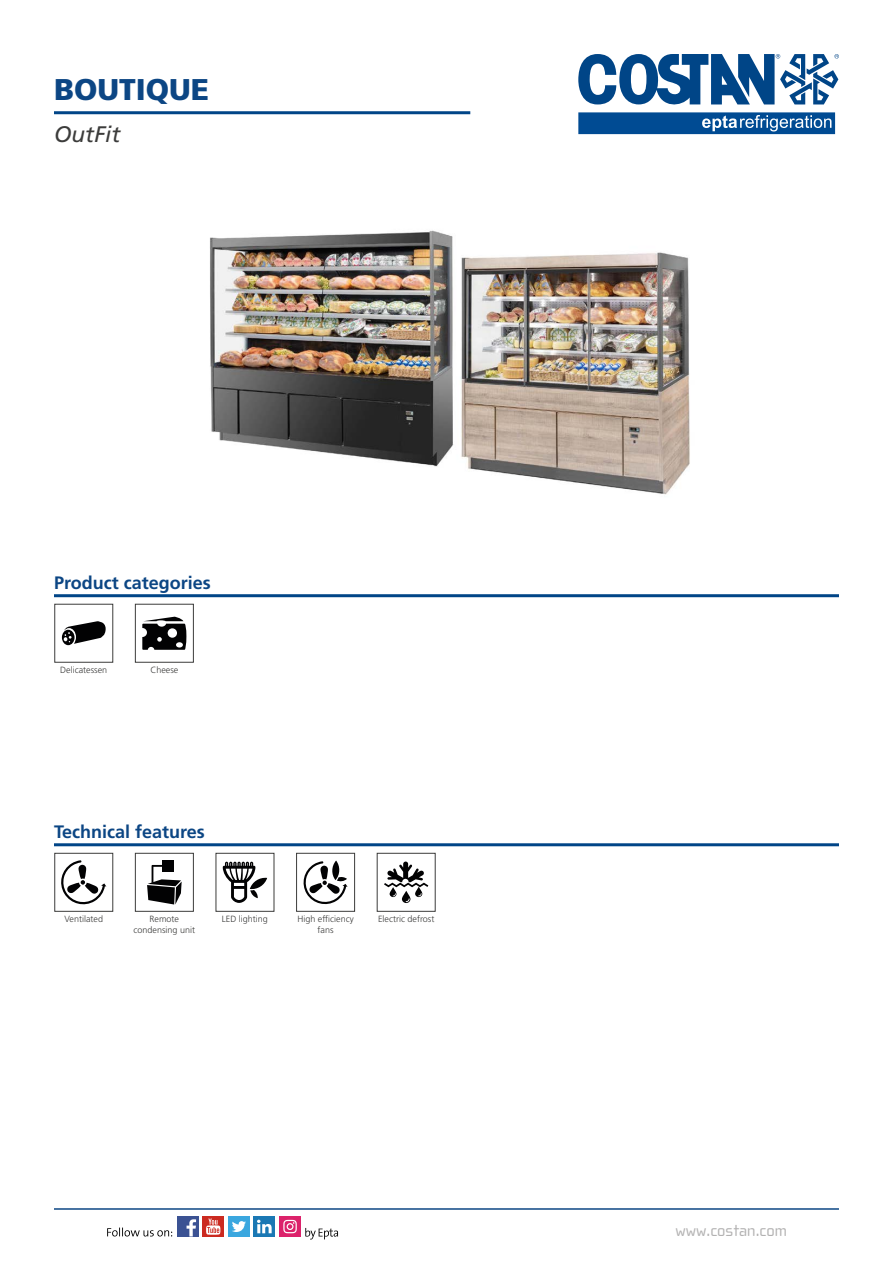
<style>
.page{position:relative;width:893px;height:1263px;background:#fff}
.page>*{position:absolute;margin:0;border:0;box-sizing:border-box;transform-origin:0 0}
.t1{font:900 30px "Frutiger LT Std";color:#0c4684}
.t2{font:italic 22.5px "Frutiger LT Std";color:#3c3c3b}
.t3{font:700 18px "Frutiger LT Std";color:#0c4684}
.t4{font:16.5px "Cholla Wide";color:#b3b2b2}
.t5{font:300 9px/10.8px "Frutiger LT Std";color:#3c3c3b;text-align:center}
</style>
<div class="page">
<hr style="left:54px;top:1208px;width:785px;height:2px;background:#0c4684">
<div style="left:203px;top:1216px;width:21px;height:21px;background:#cb2a20"></div>
<svg style="left:206px;top:1218px;width:14px;height:17px"></svg>
<div style="left:177px;top:1216px;width:21px;height:21px;background:#3b5293"></div>
<svg style="left:187px;top:1219px;width:9px;height:17px"></svg>
<div style="left:254px;top:1216px;width:21px;height:21px;background:#1a78b4"></div>
<svg style="left:257px;top:1220px;width:15px;height:13px"></svg>
<div style="left:228px;top:1216px;width:22px;height:21px;background:#3aa7df"></div>
<svg style="left:232px;top:1221px;width:14px;height:11px"></svg>
<svg style="left:107px;top:1227px;width:65px;height:9px"></svg>
<svg style="left:305px;top:1228px;width:33px;height:11px"></svg>
<div style="left:279px;top:1216px;width:22px;height:21px;background:#dc226b"></div>
<svg style="left:283px;top:1220px;width:14px;height:13px"></svg>
<hr style="left:54px;top:111px;width:416px;height:3px;background:#014587">
<hr style="left:54px;top:843px;width:785px;height:3px;background:#014587">
<hr style="left:54px;top:594px;width:785px;height:3px;background:#014587">
<svg style="left:578px;top:54px;width:261px;height:80px"></svg>
<svg style="left:62px;top:621px;width:44px;height:24px"></svg>
<div style="left:54px;top:604px;width:59px;height:59px;border:1px solid #3c3c3b"></div>
<svg style="left:142px;top:617px;width:44px;height:33px"></svg>
<div style="left:135px;top:604px;width:59px;height:59px;border:1px solid #3c3c3b"></div>
<svg style="left:61px;top:860px;width:45px;height:45px"></svg>
<div style="left:54px;top:853px;width:59px;height:59px;border:1px solid #3c3c3b"></div>
<div style="left:163px;top:860px;width:11px;height:12px;background:#020203"></div>
<svg style="left:147px;top:865px;width:35px;height:39px"></svg>
<div style="left:135px;top:853px;width:59px;height:59px;border:1px solid #3c3c3b"></div>
<svg style="left:250px;top:877px;width:17px;height:13px"></svg>
<svg style="left:223px;top:862px;width:35px;height:41px"></svg>
<div style="left:216px;top:853px;width:58px;height:59px;border:1px solid #3c3c3b"></div>
<svg style="left:303px;top:861px;width:45px;height:44px"></svg>
<svg style="left:331px;top:860px;width:9px;height:20px"></svg>
<div style="left:296px;top:853px;width:59px;height:59px;border:1px solid #3c3c3b"></div>
<svg style="left:384px;top:861px;width:44px;height:42px"></svg>
<div style="left:377px;top:853px;width:59px;height:59px;border:1px solid #3c3c3b"></div>
<img style="left:210px;top:230px;width:480px;height:265px">
<h1 class="t1" style="left:54px;top:72px;width:157px">BOUTIQUE</h1>
<h2 class="t2" style="left:54px;top:121px;width:68px">OutFit</h2>
<h3 class="t3" style="left:54px;top:572px;width:158px">Product categories</h3>
<p class="t5" style="left:60px;top:664px;width:48px">Delicatessen</p>
<p class="t5" style="left:150px;top:664px;width:30px">Cheese</p>
<h3 class="t3" style="left:54px;top:821px;width:152px">Technical features</h3>
<p class="t5" style="left:65px;top:914px;width:40px">Ventilated</p>
<p class="t5" style="left:134px;top:914px;width:63px">Remote condensing unit</p>
<p class="t5" style="left:222px;top:914px;width:48px">LED lighting</p>
<p class="t5" style="left:297px;top:914px;width:58px">High efficiency fans</p>
<p class="t5" style="left:378px;top:914px;width:58px">Electric defrost</p>
<h3 class="t4" style="left:675px;top:1221px;width:113px">www.costan.com</h3>
</div>
